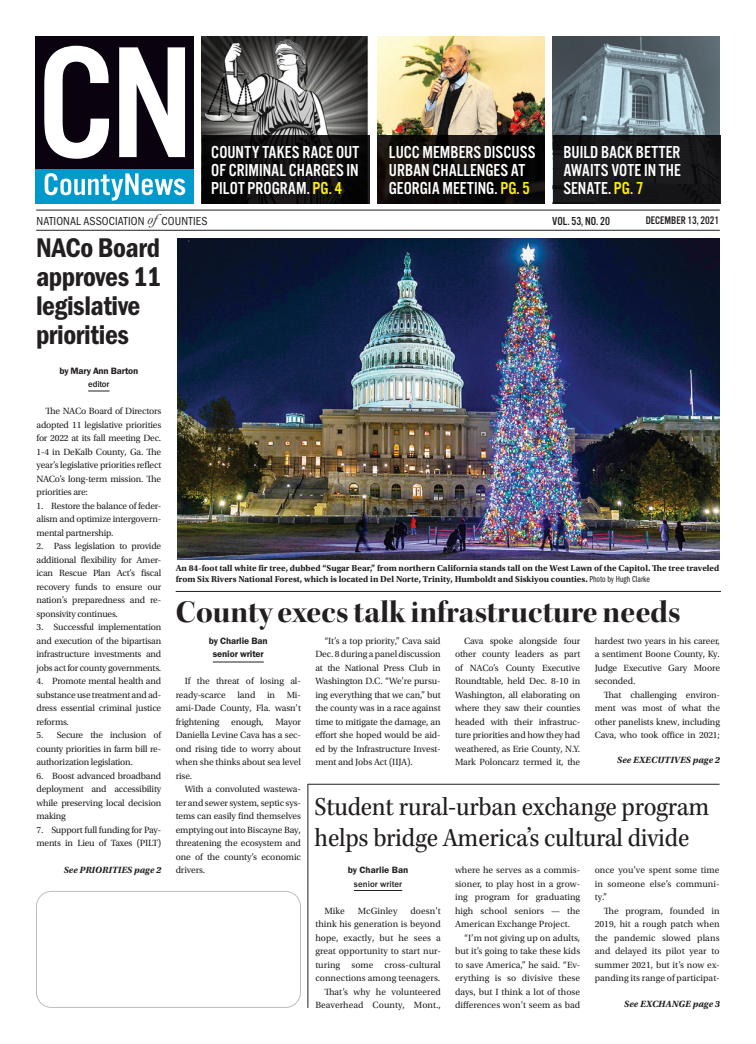
<style>
.page{position:relative;width:756px;height:1044px;background:#fff}
.page>*{position:absolute;margin:0;border:0;box-sizing:border-box;transform-origin:0 0}
.NEW_CN_Bodytext{font:32px "Kepler Std Bold Disp";letter-spacing:.005em;color:#231f20}
.NEW_CN_Bodytext-2{font:28px/29px "Franklin Gothic URW Con Dem";letter-spacing:-.015em;color:#231f20}
.NEW_CN_Bodytext-3{font:27px/31px "Kepler Std Scn";letter-spacing:-.01em;color:#231f20}
.t1{font:18px/18px "Alternate Got No 3 D";color:#fff;text-align:justify}
.t2{font:12px "Franklin Gothic URW Cond";letter-spacing:.01em;color:#231f20}
.t3{font:12px "Alternate Got No 3 D";color:#231f20}
.t4{font:11.4px "Alternate Got No 3 D";color:#231f20}
.NEW_CN_Bodytext-4{font:9.5px/13.5px "Utopia Std";letter-spacing:-.01em;color:#231f20;text-align:justify}
.t5{font:italic 700 9.5px "Utopia Std";letter-spacing:.005em;color:#231f20}
.NEW_CN_Bodytext-5{font:9.5px "Franklin Gothic URW Dem";letter-spacing:-.01em;color:#231f20}
.t6{font:700 9px/11px "Utopia Std";color:#231f20}
.NEW_CN_Bodytext-6{font:500 9px "Franklin Gothic URW";color:#231f20}
.s1{color:#fff101}
.s2{font-family:"Baskerville";font-style:italic;font-size:15px}
.s3{font-family:"Franklin Gothic URW Com Boo";font-weight:400}
</style>
<div class="page">
<hr style="left:36px;top:210px;width:684px;height:1px;background:#231f20">
<div style="left:36px;top:36px;width:158px;height:163px;background:#0a020f"></div>
<svg style="left:44px;top:46px;width:141px;height:113px"></svg>
<div style="left:36px;top:169px;width:158px;height:35px;background:#09c"></div>
<svg style="left:45px;top:173px;width:140px;height:28px"></svg>
<hr style="left:36px;top:230px;width:684px;height:1px;background:#231f20">
<div style="left:36px;top:891px;width:265px;height:117px;border:1px solid #bcbdc0;border-radius:15px"></div>
<hr style="left:354px;top:890px;width:48px;height:1px;background:#231f20">
<hr style="left:308px;top:784px;width:412px;height:1px;background:#231f20">
<hr style="left:176px;top:591px;width:545px;height:1px;background:#231f20">
<img style="left:178px;top:238px;width:542px;height:322px">
<hr style="left:308px;top:784px;width:1px;height:224px;background:#231f20">
<hr style="left:88px;top:390px;width:22px;height:2px;background:#231f20">
<svg style="left:552px;top:36px;width:168px;height:168px;background:#74868f"></svg>
<img style="left:377px;top:36px;width:168px;height:99px">
<img style="left:202px;top:36px;width:165px;height:99px">
<svg style="left:202px;top:135px;width:167px;height:69px;background:#0f0d0d"></svg>
<svg style="left:377px;top:135px;width:168px;height:69px;background:#0d0a09"></svg>
<div style="left:553px;top:135px;width:167px;height:69px;background:#18191b"></div>
<hr style="left:213px;top:662px;width:51px;height:1px;background:#231f20">
<p class="t1" style="left:211px;top:144px;width:150px">COUNTY TAKES RACE OUT OF CRIMINAL CHARGES IN PILOT PROGRAM. <span class="s1">PG. 4</span></p>
<p class="t1" style="left:389px;top:144px;width:148px;text-align:left">LUCC MEMBERS DISCUSS<br>URBAN CHALLENGES AT<br>GEORGIA MEETING. <span class="s1">PG. 5</span></p>
<p class="t1" style="left:563px;top:144px;width:119px">BUILD BACK BETTER AWAITS VOTE IN THE SENATE. <span class="s1">PG. 7</span></p>
<p class="t2" style="left:36px;top:212px;width:173px">NATIONAL ASSOCIATION <span class="s2">of</span>COUNTIES</p>
<p class="t3" style="left:552px;top:214px;width:59px">VOL. 53, NO. 20</p>
<p class="t4" style="left:646px;top:214px;width:75px">DECEMBER 13, 2021</p>
<p class="NEW_CN_Bodytext-2" style="left:36px;top:232px;width:127px">NACo Board approves 11 legislative priorities</p>
<p class="NEW_CN_Bodytext-5" style="left:59px;top:364px;width:80px">by Mary Ann Barton</p>
<p class="NEW_CN_Bodytext-6" style="left:88px;top:378px;width:23px">editor</p>
<p class="NEW_CN_Bodytext-4" style="left:36px;top:404px;width:126px;text-indent:9px">The NACo Board of Directors adopted 11 legislative priorities for 2022 at its fall meeting Dec.<br>1-4 in DeKalb County, Ga. The year’s legislative priorities reflect NACo’s long-term mission. The priorities are:</p>
<p class="NEW_CN_Bodytext-4" style="left:36px;top:499px;width:126px">1. Restore the balance of feder&shy;alism and optimize intergovern&shy;mental partnership.</p>
<p class="NEW_CN_Bodytext-4" style="left:36px;top:539px;width:126px">2. Pass legislation to provide additional flexibility for Amer&shy;ican Rescue Plan Act’s fiscal recovery funds to ensure our nation’s preparedness and re&shy;sponsivity continues.</p>
<p class="NEW_CN_Bodytext-4" style="left:36px;top:620px;width:126px">3. Successful implementation and execution of the bipartisan infrastructure investments and jobs act for county governments.</p>
<p class="NEW_CN_Bodytext-4" style="left:36px;top:674px;width:126px">4. Promote mental health and substance use treatment and ad&shy;dress essential criminal justice reforms.</p>
<p class="NEW_CN_Bodytext-4" style="left:36px;top:728px;width:126px">5. Secure the inclusion of county priorities in farm bill re&shy;authorization legislation.</p>
<p class="NEW_CN_Bodytext-4" style="left:36px;top:769px;width:126px">6. Boost advanced broadband deployment and accessibility while preserving local decision making</p>
<p class="NEW_CN_Bodytext-4" style="left:36px;top:823px;width:126px">7. Support full funding for Pay&shy;ments in Lieu of Taxes (PILT)</p>
<p class="t5" style="left:64px;top:864px;width:99px">See PRIORITIES page 2</p>
<p class="t6" style="left:176px;top:562px;width:545px">An 84-foot tall white fir tree, dubbed “Sugar Bear,” from northern California stands tall on the West Lawn of the Capitol. The tree traveled from Six Rivers National Forest, which is located in Del Norte, Trinity, Humboldt and Siskiyou counties. <span class="s3">Photo by Hugh Clarke</span></p>
<p class="NEW_CN_Bodytext" style="left:176px;top:594px;width:506px">County execs talk infrastructure needs</p>
<p class="NEW_CN_Bodytext-5" style="left:209px;top:634px;width:60px">by Charlie Ban</p>
<p class="NEW_CN_Bodytext-5" style="left:213px;top:648px;width:53px">senior writer</p>
<p class="NEW_CN_Bodytext-4" style="left:176px;top:674px;width:127px;text-indent:9px">If the threat of losing al&shy;ready-scarce land in Mi&shy;ami-Dade County, Fla. wasn’t frightening enough, Mayor Daniella Levine Cava has a sec&shy;ond rising tide to worry about when she thinks about sea level rise.</p>
<p class="NEW_CN_Bodytext-4" style="left:176px;top:782px;width:127px;text-indent:9px">With a convoluted wastewa&shy;ter and sewer system, septic sys&shy;tems can easily find themselves emptying out into Biscayne Bay, threatening the ecosystem and one of the county’s economic drivers.</p>
<p class="NEW_CN_Bodytext-4" style="left:315px;top:634px;width:127px;text-indent:9px">“It’s a top priority,” Cava said Dec. 8 during a panel discussion at the National Press Club in Washington D.C. “We’re pursu&shy;ing everything that we can,” but the county was in a race against time to mitigate the damage, an effort she hoped would be aid&shy;ed by the Infrastructure Invest&shy;ment and Jobs Act (IIJA).</p>
<p class="NEW_CN_Bodytext-4" style="left:455px;top:634px;width:127px;text-indent:9px">Cava spoke alongside four other county leaders as part of NACo’s County Executive Roundtable, held Dec. 8-10 in Washington, all elaborating on where they saw their counties headed with their infrastruc&shy;ture priorities and how they had weathered, as Erie County, N.Y.<br>Mark Poloncarz termed it, the</p>
<p class="NEW_CN_Bodytext-4" style="left:595px;top:634px;width:127px">hardest two years in his career, a sentiment Boone County, Ky.<br>Judge Executive Gary Moore seconded.</p>
<p class="NEW_CN_Bodytext-4" style="left:595px;top:688px;width:127px;text-indent:9px">That challenging environ&shy;ment was most of what the other panelists knew, including Cava, who took office in 2021;</p>
<p class="t5" style="left:617px;top:754px;width:104px">See EXECUTIVES page 2</p>
<p class="NEW_CN_Bodytext-3" style="left:315px;top:792px;width:396px">Student rural-urban exchange program helps bridge America’s cultural divide</p>
<p class="NEW_CN_Bodytext-5" style="left:348px;top:864px;width:62px">by Charlie Ban</p>
<p class="NEW_CN_Bodytext-6" style="left:354px;top:878px;width:50px">senior writer</p>
<p class="NEW_CN_Bodytext-4" style="left:315px;top:904px;width:127px;text-indent:95px">doesn’t think his generation is beyond hope, exactly, but he sees a great opportunity to start nur&shy;turing some cross-cultural connections among teenagers.</p>
<p class="NEW_CN_Bodytext-4" style="left:315px;top:985px;width:127px;text-align:right">That’s why he volunteered<br>Beaverhead County, Mont.,</p>
<p class="NEW_CN_Bodytext-4" style="left:324px;top:904px;width:22px">Mike</p>
<p class="NEW_CN_Bodytext-4" style="left:358px;top:904px;width:41px">McGinley</p>
<p class="NEW_CN_Bodytext-4" style="left:455px;top:863px;width:127px">where he serves as a commis&shy;sioner, to play host in a grow&shy;ing program for graduating high school seniors — the American Exchange Project.</p>
<p class="NEW_CN_Bodytext-4" style="left:455px;top:931px;width:127px;text-indent:9px">“I’m not giving up on adults, but it’s going to take these kids to save America,” he said. “Ev&shy;erything is so divisive these days, but I think a lot of those differences won’t seem as bad</p>
<p class="NEW_CN_Bodytext-4" style="left:595px;top:863px;width:126px">once you’ve spent some time in someone else’s communi&shy;ty.”</p>
<p class="NEW_CN_Bodytext-4" style="left:595px;top:904px;width:126px;text-indent:9px">The program, founded in 2019, hit a rough patch when the pandemic slowed plans and delayed its pilot year to summer 2021, but it’s now ex&shy;panding its range of participat-</p>
<p class="t5" style="left:624px;top:999px;width:97px">See EXCHANGE page 3</p>
</div>
